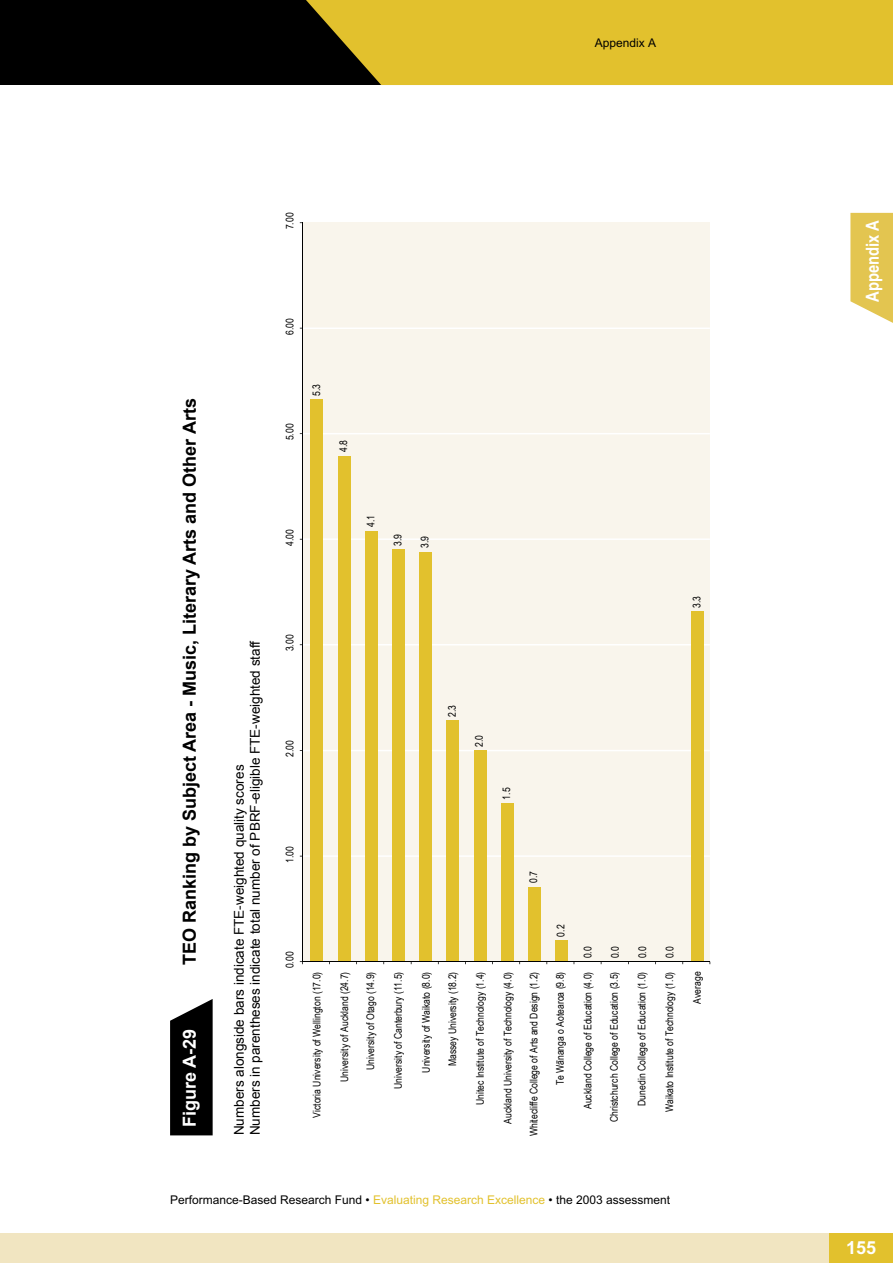
<style>
.page{position:relative;width:893px;height:1263px;background:#fff}
.page>*{position:absolute;margin:0;border:0;box-sizing:border-box;transform-origin:0 0}
.t1{font:700 18px "Arial";color:#000}
.t2{font:700 18px "Arial";color:#fff}
.t3{font:700 18px "Arial Maori Narrow";color:#fff}
.t4{font:700 18px "Arial Maori";color:#fff}
.t5{font:13.5px/16.2px "Arial";color:#000}
.t6{font:12px "Arial Maori";color:#000}
.t7{font:10.5px "Arial Narrow";color:#000}
.s1{color:#e2c12d}
</style>
<div class="page">
<svg style="left:170px;top:999px;width:43px;height:136px;background:#161616"></svg>
<div style="left:0;top:0;width:383px;height:85px;background:#000"></div>
<div style="left:306px;top:0;width:587px;height:85px;background:#e2c12d"></div>
<div style="left:0;top:1233px;width:893px;height:30px;background:#f1e5c1"></div>
<div style="left:829px;top:1233px;width:64px;height:30px;background:#e2c12d"></div>
<svg style="left:850px;top:213px;width:43px;height:110px;background:#e6cb63"></svg>
<div style="left:302px;top:223px;width:408px;height:739px;background:#f9f5ec"></div>
<hr style="left:302px;top:855px;width:408px;height:2px;background:#fff">
<hr style="left:302px;top:750px;width:408px;height:1px;background:#fff">
<hr style="left:302px;top:644px;width:408px;height:1px;background:#fff">
<hr style="left:302px;top:538px;width:408px;height:2px;background:#fff">
<hr style="left:302px;top:433px;width:408px;height:1px;background:#fff">
<hr style="left:302px;top:327px;width:408px;height:2px;background:#fff">
<div style="left:311px;top:399px;width:12px;height:563px;background:#e2c12d"></div>
<div style="left:338px;top:456px;width:12px;height:506px;background:#e2c12d"></div>
<div style="left:365px;top:531px;width:13px;height:431px;background:#e2c12d"></div>
<div style="left:392px;top:549px;width:13px;height:413px;background:#e2c12d"></div>
<div style="left:419px;top:552px;width:13px;height:410px;background:#e2c12d"></div>
<div style="left:446px;top:720px;width:13px;height:242px;background:#e2c12d"></div>
<div style="left:474px;top:750px;width:12px;height:212px;background:#e2c12d"></div>
<div style="left:501px;top:803px;width:12px;height:159px;background:#e2c12d"></div>
<div style="left:528px;top:887px;width:13px;height:75px;background:#e2c12d"></div>
<div style="left:555px;top:940px;width:13px;height:22px;background:#e2c12d"></div>
<div style="left:691px;top:611px;width:13px;height:351px;background:#e2c12d"></div>
<hr style="left:302px;top:222px;width:1px;height:740px;background:#000">
<hr style="left:302px;top:961px;width:408px;height:1px;background:#000">
<p class="t6" style="left:595px;top:36px;width:63px">Appendix A</p>
<p class="t7" style="left:284px;top:229px;width:18px;rotate:-90deg">7.00</p>
<h1 class="t1" style="left:180px;top:965px;width:569px;rotate:-90deg">TEO Ranking by Subject Area - Music, Literary Arts and Other Arts</h1>
<h1 class="t2" style="left:180px;top:1127px;width:100px;rotate:-90deg">Figure A-29</h1>
<p class="t7" style="left:284px;top:335px;width:18px;rotate:-90deg">6.00</p>
<p class="t7" style="left:284px;top:440px;width:18px;rotate:-90deg">5.00</p>
<p class="t7" style="left:310px;top:396px;width:13px;rotate:-90deg">5.3</p>
<p class="t7" style="left:338px;top:452px;width:13px;rotate:-90deg">4.8</p>
<p class="t5" style="left:231px;top:1135px;width:496px;rotate:-90deg">Numbers alongside bars indicate FTE-weighted quality scores<br>Numbers in parentheses indicate total number of PBRF-eligible FTE-weighted staff</p>
<p class="t7" style="left:284px;top:546px;width:18px;rotate:-90deg">4.00</p>
<p class="t7" style="left:284px;top:651px;width:18px;rotate:-90deg">3.00</p>
<p class="t7" style="left:365px;top:527px;width:13px;rotate:-90deg">4.1</p>
<p class="t7" style="left:392px;top:546px;width:13px;rotate:-90deg">3.9</p>
<p class="t7" style="left:419px;top:548px;width:13px;rotate:-90deg">3.9</p>
<p class="t7" style="left:691px;top:608px;width:13px;rotate:-90deg">3.3</p>
<p class="t7" style="left:284px;top:757px;width:18px;rotate:-90deg">2.00</p>
<p class="t7" style="left:446px;top:717px;width:13px;rotate:-90deg">2.3</p>
<p class="t7" style="left:473px;top:747px;width:13px;rotate:-90deg">2.0</p>
<p class="t7" style="left:500px;top:800px;width:13px;rotate:-90deg">1.5</p>
<p class="t7" style="left:284px;top:863px;width:18px;rotate:-90deg">1.00</p>
<p class="t7" style="left:284px;top:968px;width:18px;rotate:-90deg">0.00</p>
<p class="t7" style="left:527px;top:883px;width:13px;rotate:-90deg">0.7</p>
<p class="t7" style="left:555px;top:936px;width:13px;rotate:-90deg">0.2</p>
<p class="t7" style="left:582px;top:958px;width:13px;rotate:-90deg">0.0</p>
<p class="t7" style="left:609px;top:958px;width:13px;rotate:-90deg">0.0</p>
<p class="t7" style="left:637px;top:958px;width:13px;rotate:-90deg">0.0</p>
<p class="t7" style="left:664px;top:958px;width:13px;rotate:-90deg">0.0</p>
<p class="t7" style="left:311px;top:1118px;width:147px;rotate:-90deg">Victoria University of Wellington (17.0)</p>
<p class="t7" style="left:338px;top:1082px;width:112px;rotate:-90deg">University of Auckland (24.7)</p>
<p class="t7" style="left:364px;top:1070px;width:100px;rotate:-90deg">University of Otago (14.9)</p>
<p class="t7" style="left:392px;top:1089px;width:119px;rotate:-90deg">University of Canterbury (11.5)</p>
<p class="t7" style="left:420px;top:1073px;width:102px;rotate:-90deg">University of Waikato (8.0)</p>
<p class="t7" style="left:446px;top:1066px;width:96px;rotate:-90deg">Massey University (18.2)</p>
<p class="t7" style="left:474px;top:1105px;width:135px;rotate:-90deg">Unitec Institute of Technology (1.4)</p>
<p class="t7" style="left:502px;top:1124px;width:154px;rotate:-90deg">Auckland University of Technology (4.0)</p>
<p class="t7" style="left:528px;top:1136px;width:166px;rotate:-90deg">Whitecliffe College of Arts and Design (1.2)</p>
<p class="t7" style="left:554px;top:1085px;width:115px;rotate:-90deg">Te Wa-nanga o Aotearoa (9.8)</p>
<p class="t7" style="left:582px;top:1109px;width:139px;rotate:-90deg">Auckland College of Education (4.0)</p>
<p class="t7" style="left:608px;top:1122px;width:152px;rotate:-90deg">Christchurch College of Education (3.5)</p>
<p class="t7" style="left:636px;top:1106px;width:136px;rotate:-90deg">Dunedin College of Education (1.0)</p>
<p class="t7" style="left:663px;top:1112px;width:142px;rotate:-90deg">Waikato Institute of Technology (1.0)</p>
<p class="t7" style="left:691px;top:1004px;width:34px;rotate:-90deg">Average</p>
<p class="t6" style="left:170px;top:1193px;width:501px">Performance-Based Research Fund • <span class="s1">Evaluating Research Excellence</span> • the 2003 assessment</p>
<h1 class="t3" style="left:862px;top:302px;width:84px;rotate:-90deg">Appendix A</h1>
<h1 class="t4" style="left:846px;top:1238px;width:32px">155</h1>
</div>
